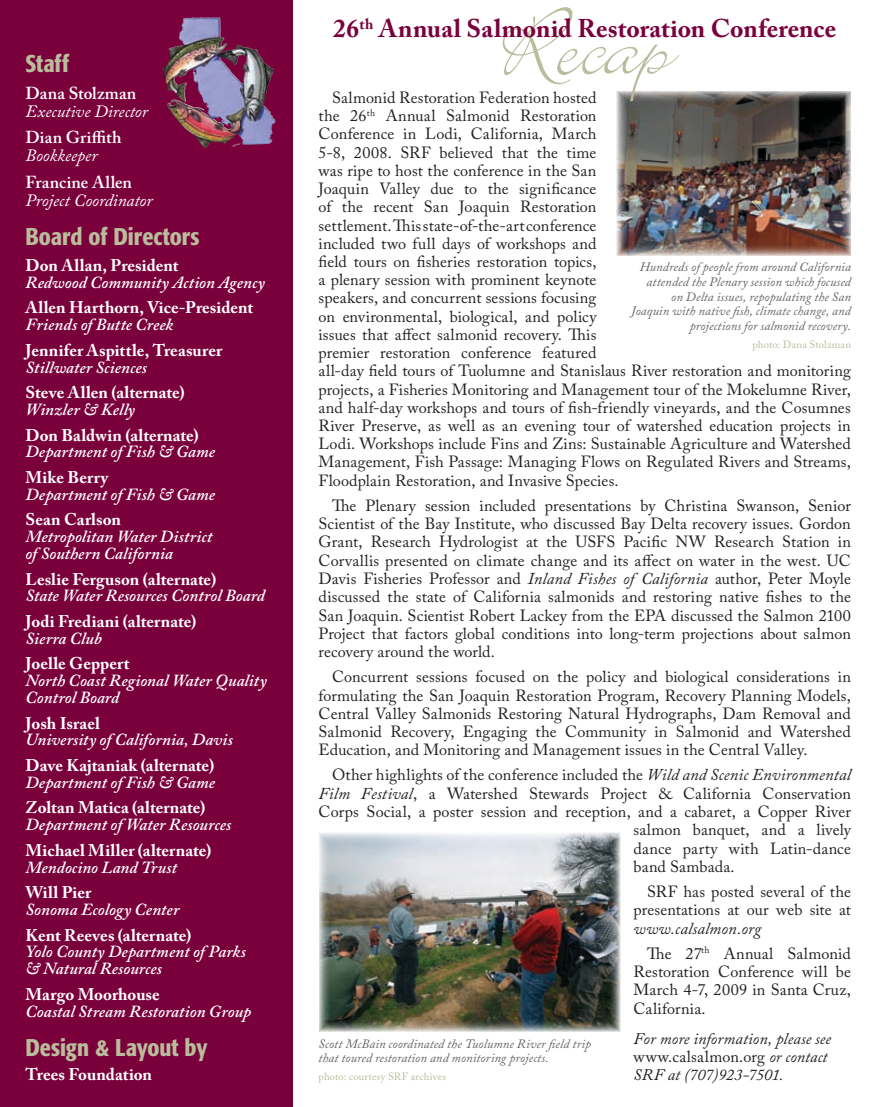
<style>
.page{position:relative;width:878px;height:1107px;background:#fff}
.page>*{position:absolute;margin:0;border:0;box-sizing:border-box;transform-origin:0 0}
.t1{font:105px "Bickley Script Plain";letter-spacing:-.005em;color:#b9bd9c}
.t2{font:700 25.5px "Adobe Caslon Pro";letter-spacing:.005em;color:#7a003c}
.t3{font:500 condensed 24px "Formata";color:#b9bd9c}
.t4{font:italic 17.25px "Adobe Caslon Pro";color:#fff}
.t5{font:600 17.25px "Adobe Caslon Pro";letter-spacing:.005em;color:#fff}
.t6{font:italic 600 16.8px/16.8px "Adobe Caslon Pro";letter-spacing:.005em;color:#fff}
.t7{font:700 16.8px "Adobe Caslon Pro";letter-spacing:.005em;color:#fff}
.t8{font:italic 16.5px "Adobe Caslon Pro";letter-spacing:.01em;color:#231f20}
.t9{font:16.2px/18.1px "Adobe Caslon Pro";letter-spacing:.005em;color:#231f20;text-align:justify}
.t10{font:italic 16.2px/18px "Adobe Caslon Pro";letter-spacing:.005em;color:#231f20}
.t11{font:italic 12.75px/14.5px "Adobe Caslon Pro";letter-spacing:.01em;color:#636466}
.t12{font:10.5px "Adobe Caslon Pro";letter-spacing:.015em;color:#b9bd9c}
.s1{font-style:italic;font-size:16.5px}
.s2{font-style:normal}
</style>
<div class="page">
<div style="left:0;top:0;width:293px;height:1107px;background:#7a003c"></div>
<img style="left:182px;top:17px;width:18px;height:7px">
<img style="left:319px;top:833px;width:301px;height:198px">
<img style="left:616px;top:91px;width:234px;height:165px">
<h3 class="t3" style="left:25px;top:49px;width:45px">Staff</h3>
<p class="t5" style="left:25px;top:83px;width:112px">Dana Stolzman</p>
<p class="t4" style="left:25px;top:101px;width:124px">Executive Director</p>
<p class="t5" style="left:25px;top:127px;width:98px">Dian Griffith</p>
<p class="t4" style="left:25px;top:145px;width:74px">Bookkeeper</p>
<p class="t5" style="left:25px;top:172px;width:108px">Francine Allen</p>
<p class="t4" style="left:25px;top:190px;width:129px">Project Coordinator</p>
<h3 class="t3" style="left:25px;top:222px;width:175px">Board of Directors</h3>
<p class="t7" style="left:25px;top:255px;width:154px">Don Allan, President</p>
<p class="t6" style="left:25px;top:274px;width:241px">Redwood Community Action Agency</p>
<p class="t7" style="left:25px;top:298px;width:229px">Allen Harthorn, Vice-President</p>
<p class="t6" style="left:25px;top:316px;width:149px">Friends of Butte Creek</p>
<p class="t7" style="left:25px;top:340px;width:198px">Jennifer Aspittle, Treasurer</p>
<p class="t6" style="left:25px;top:358px;width:123px">Stillwater Sciences</p>
<p class="t7" style="left:25px;top:383px;width:161px">Steve Allen (alternate)</p>
<p class="t6" style="left:25px;top:401px;width:111px">Winzler &amp; Kelly</p>
<p class="t7" style="left:25px;top:425px;width:175px">Don Baldwin (alternate)</p>
<p class="t6" style="left:25px;top:443px;width:191px">Department of Fish &amp; Game</p>
<p class="t7" style="left:25px;top:467px;width:84px">Mike Berry</p>
<p class="t6" style="left:25px;top:486px;width:191px">Department of Fish &amp; Game</p>
<p class="t7" style="left:25px;top:510px;width:97px">Sean Carlson</p>
<p class="t6" style="left:25px;top:528px;width:188px">Metropolitan Water District of Southern California</p>
<p class="t7" style="left:25px;top:569px;width:192px">Leslie Ferguson (alternate)</p>
<p class="t6" style="left:25px;top:587px;width:241px">State Water Resources Control Board</p>
<p class="t7" style="left:25px;top:611px;width:172px">Jodi Frediani (alternate)</p>
<p class="t6" style="left:25px;top:630px;width:78px">Sierra Club</p>
<p class="t7" style="left:25px;top:654px;width:106px">Joelle Geppert</p>
<p class="t6" style="left:25px;top:672px;width:243px">North Coast Regional Water Quality<br>Control Board</p>
<p class="t7" style="left:25px;top:713px;width:76px">Josh Israel</p>
<p class="t6" style="left:25px;top:731px;width:209px">University of California, Davis</p>
<p class="t7" style="left:25px;top:755px;width:190px">Dave Kajtaniak (alternate)</p>
<p class="t6" style="left:25px;top:774px;width:191px">Department of Fish &amp; Game</p>
<p class="t7" style="left:25px;top:798px;width:181px">Zoltan Matica (alternate)</p>
<p class="t6" style="left:25px;top:816px;width:207px">Department of Water Resources</p>
<p class="t7" style="left:25px;top:840px;width:187px">Michael Miller (alternate)</p>
<p class="t6" style="left:25px;top:858px;width:153px">Mendocino Land Trust</p>
<p class="t7" style="left:25px;top:883px;width:67px">Will Pier</p>
<p class="t6" style="left:25px;top:901px;width:155px">Sonoma Ecology Center</p>
<p class="t7" style="left:25px;top:925px;width:167px">Kent Reeves (alternate)</p>
<p class="t6" style="left:25px;top:943px;width:222px">Yolo County Department of Parks &amp; Natural Resources</p>
<p class="t7" style="left:25px;top:984px;width:136px">Margo Moorhouse</p>
<p class="t6" style="left:25px;top:1002px;width:227px">Coastal Stream Restoration Group</p>
<h3 class="t3" style="left:25px;top:1033px;width:183px">Design &amp; Layout by</h3>
<p class="t7" style="left:25px;top:1064px;width:128px">Trees Foundation</p>
<h1 class="t1" style="left:497px;top:-25px;width:177px">Recap</h1>
<h2 class="t2" style="left:333px;top:14px;width:504px">26<sup>th</sup> Annual Salmonid Restoration Conference</h2>
<p class="t9" style="left:318px;top:88px;width:534px;text-align:left;text-indent:14px">Salmonid Restoration Federation hosted<br>the 26<sup>th</sup> Annual Salmonid Restoration<br>Conference in Lodi, California, March<br>5-8, 2008. SRF believed that the time<br>was ripe to host the conference in the San<br>Joaquin Valley due to the significance<br>of the recent San Joaquin Restoration<br>settlement. This state-of-the-art conference<br>included two full days of workshops and<br>field tours on fisheries restoration topics,<br>a plenary session with prominent keynote<br>speakers, and concurrent sessions focusing<br>on environmental, biological, and policy<br>issues that affect salmonid recovery. This<br>premier restoration conference featured<br>all-day field tours of Tuolumne and Stanislaus River restoration and monitoring projects, a Fisheries Monitoring and Management tour of the Mokelumne River, and half-day workshops and tours of fish-friendly vineyards, and the Cosumnes River Preserve, as well as an evening tour of watershed education projects in Lodi. Workshops include Fins and Zins: Sustainable Agriculture and Watershed Management, Fish Passage: Managing Flows on Regulated Rivers and Streams, Floodplain Restoration, and Invasive Species.</p>
<p class="t9" style="left:318px;top:496px;width:534px;text-indent:13px">The Plenary session included presentations by Christina Swanson, Senior Scientist of the Bay Institute, who discussed Bay Delta recovery issues. Gordon Grant, Research Hydrologist at the USFS Pacific NW Research Station in Corvallis presented on climate change and its affect on water in the west. UC Davis Fisheries Professor and <span class="s1">Inland Fishes of California</span> author, Peter Moyle discussed the state of California salmonids and restoring native fishes to the San Joaquin. Scientist Robert Lackey from the EPA discussed the Salmon 2100<br>Project that factors global conditions into long-term projections about salmon recovery around the world.</p>
<p class="t9" style="left:318px;top:667px;width:534px;text-indent:13px">Concurrent sessions focused on the policy and biological considerations in formulating the San Joaquin Restoration Program, Recovery Planning Models, Central Valley Salmonids Restoring Natural Hydrographs, Dam Removal and Salmonid Recovery, Engaging the Community in Salmonid and Watershed Education, and Monitoring and Management issues in the Central Valley.</p>
<p class="t9" style="left:332px;top:766px;width:520px">Other highlights of the conference included the <span class="s1">Wild and Scenic Environmental</span></p>
<p class="t9" style="left:318px;top:784px;width:534px"><span class="s1">Film Festival</span>, a Watershed Stewards Project &amp; California Conservation</p>
<p class="t9" style="left:318px;top:802px;width:534px">Corps Social, a poster session and reception, and a cabaret, a Copper River</p>
<p class="t9" style="left:633px;top:821px;width:219px">salmon banquet, and a lively</p>
<p class="t9" style="left:633px;top:839px;width:219px">dance party with Latin-dance</p>
<p class="t9" style="left:633px;top:857px;width:102px">band Sambada.</p>
<p class="t9" style="left:633px;top:882px;width:219px;text-align:right">SRF has posted several of the presentations at our web site at</p>
<p class="t8" style="left:633px;top:918px;width:129px">www.calsalmon.org</p>
<p class="t9" style="left:633px;top:944px;width:219px;text-indent:13px">The 27<sup>th</sup> Annual Salmonid Restoration Conference will be March 4-7, 2009 in Santa Cruz, California.</p>
<p class="t10" style="left:633px;top:1029px;width:199px">For more information, please see <span class="s2">www.calsalmon.org</span> or contact<br>SRF at (707)923-7501.</p>
<p class="t11" style="left:631px;top:260px;width:221px;text-align:right">Hundreds of people from around California attended the Plenary session which focused<br>on Delta issues, repopulating the San Joaquin with native fish, climate change, and projections for salmonid recovery.</p>
<p class="t12" style="left:752px;top:338px;width:100px">photo: Dana Stolzman</p>
<p class="t11" style="left:318px;top:1036px;width:274px">Scott McBain coordinated the Tuolumne River field trip that toured restoration and monitoring projects.</p>
<p class="t12" style="left:318px;top:1071px;width:129px">photo: courtesy SRF archives</p>
</div>
